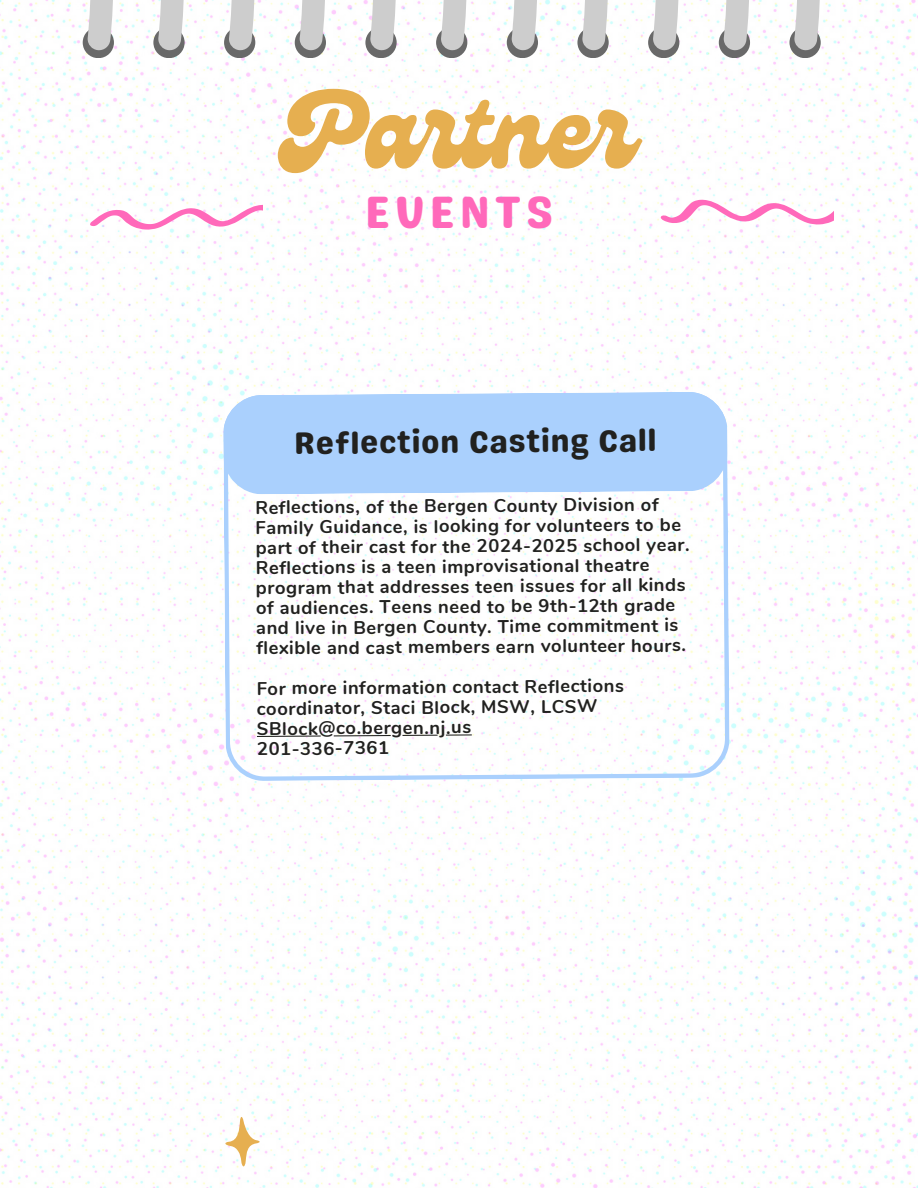
<style>
.page{position:relative;width:918px;height:1188px;background:#fff}
.page>*{position:absolute;margin:0;border:0;box-sizing:border-box;transform-origin:0 0}
.t1{font:107.25px "Genty";color:#e6af50}
.t2{font:45.15px "Genty Sans";letter-spacing:.1em;color:#ff69ba}
.t3{font:31.05px "Genty Sans";letter-spacing:.02em;color:#21211f}
.t4{font:700 18.3px/20.1px "Nunito";letter-spacing:.02em;color:#21211f}
</style>
<div class="page">
<img style="left:0;top:0;width:918px;height:1188px">
<svg style="left:223px;top:1115px;width:39px;height:55px"></svg>
<div style="left:789px;top:27px;width:32px;height:31px;background:#696969;border-radius:50%"></div>
<svg style="left:794px;top:0;width:26px;height:51px"></svg>
<div style="left:719px;top:27px;width:31px;height:31px;background:#696969;border-radius:50%"></div>
<svg style="left:724px;top:0;width:25px;height:51px"></svg>
<div style="left:648px;top:27px;width:31px;height:31px;background:#696969;border-radius:50%"></div>
<svg style="left:653px;top:0;width:26px;height:51px"></svg>
<div style="left:577px;top:27px;width:32px;height:31px;background:#696969;border-radius:50%"></div>
<svg style="left:582px;top:0;width:26px;height:51px"></svg>
<div style="left:507px;top:27px;width:31px;height:31px;background:#696969;border-radius:50%"></div>
<svg style="left:512px;top:0;width:25px;height:51px"></svg>
<div style="left:436px;top:27px;width:31px;height:31px;background:#696969;border-radius:50%"></div>
<svg style="left:441px;top:0;width:26px;height:51px"></svg>
<div style="left:365px;top:27px;width:32px;height:31px;background:#696969;border-radius:50%"></div>
<svg style="left:370px;top:0;width:26px;height:51px"></svg>
<div style="left:295px;top:27px;width:31px;height:31px;background:#696969;border-radius:50%"></div>
<svg style="left:300px;top:0;width:25px;height:51px"></svg>
<div style="left:224px;top:27px;width:31px;height:31px;background:#696969;border-radius:50%"></div>
<svg style="left:229px;top:0;width:25px;height:51px"></svg>
<div style="left:153px;top:27px;width:32px;height:31px;background:#696969;border-radius:50%"></div>
<svg style="left:158px;top:0;width:26px;height:51px"></svg>
<div style="left:83px;top:27px;width:31px;height:31px;background:#696969;border-radius:50%"></div>
<svg style="left:88px;top:0;width:25px;height:51px"></svg>
<svg style="left:89px;top:205px;width:173px;height:25px"></svg>
<svg style="left:660px;top:199px;width:173px;height:26px"></svg>
<svg style="left:223px;top:392px;width:507px;height:389px"></svg>
<svg style="left:257px;top:734px;width:215px;height:3px"></svg>
<p class="t1" style="left:283px;top:69px;width:353px">Partner</p>
<h1 class="t2" style="left:365px;top:185px;width:190px">EVENTS</h1>
<p class="t3" style="left:294px;top:423px;width:364px">Reflection Casting Call</p>
<h2 class="t4" style="left:255px;top:496px;width:436px">Reflections, of the Bergen County Division of Family Guidance, is looking for volunteers to be part of their cast for the 2024-2025 school year.<br>Reflections is a teen improvisational theatre program that addresses teen issues for all kinds of audiences. Teens need to be 9th-12th grade and live in Bergen County. Time commitment is flexible and cast members earn volunteer hours.</h2>
<p class="t4" style="left:257px;top:677px;width:369px">For more information contact Reflections coordinator, Staci Block, MSW, LCSW</p>
<p class="t4" style="left:257px;top:718px;width:216px">SBlock@co.bergen.nj.us</p>
<h3 class="t4" style="left:257px;top:738px;width:134px">201-336-7361</h3>
</div>
